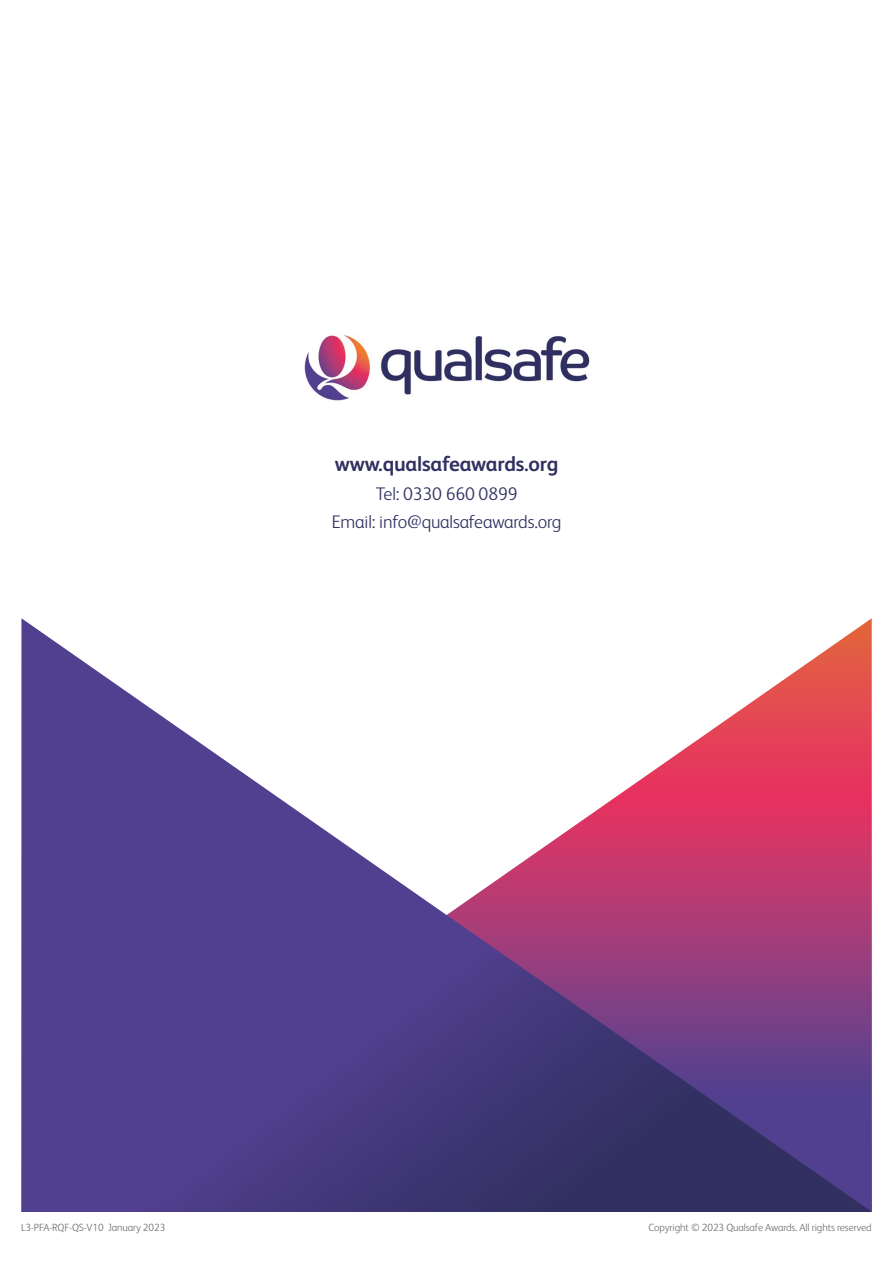
<style>
.page{position:relative;width:893px;height:1263px;background:#fff}
.page>*{position:absolute;margin:0;border:0;box-sizing:border-box;transform-origin:0 0}
.t1{font:700 21px "FS Albert Pro";letter-spacing:-.01em;color:#313061}
.t2{font:300 18.3px "FS Albert Pro";letter-spacing:-.01em;color:#313061}
.t3{font:300 10.5px "FS Albert Pro";letter-spacing:-.01em;color:#706f6f}
</style>
<div class="page">
<svg style="left:21px;top:618px;width:851px;height:594px"></svg>
<img style="left:304px;top:335px;width:286px;height:67px">
<p class="t1" style="left:335px;top:449px;width:225px">www.qualsafeawards.org</p>
<p class="t2" style="left:376px;top:481px;width:143px">Tel: 0330 660 0899</p>
<p class="t2" style="left:332px;top:509px;width:231px">Email: info@qualsafeawards.org</p>
<p class="t3" style="left:21px;top:1220px;width:146px">L3-PFA-RQF-QS-V10 January 2023</p>
<p class="t3" style="left:648px;top:1220px;width:225px">Copyright © 2023 Qualsafe Awards. All rights reserved</p>
</div>
